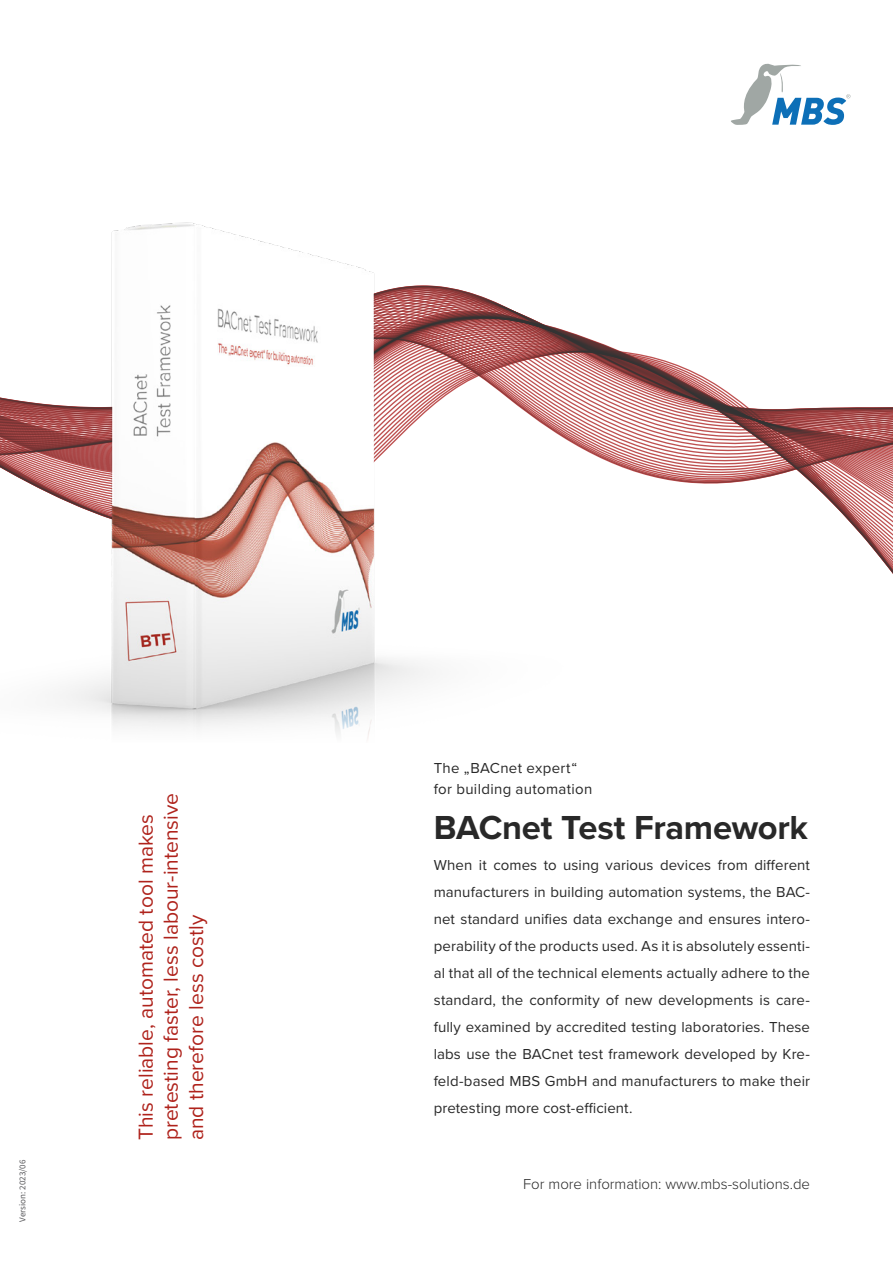
<style>
.page{position:relative;width:893px;height:1263px;background:#fff}
.page>*{position:absolute;margin:0;border:0;box-sizing:border-box;transform-origin:0 0}
.t1{font:700 34.5px "Proxima Nova";letter-spacing:-.01em;color:#282828}
.t2{font:21px "Proxima Nova";color:#af231c}
.t3{font:15px/27px "Proxima Nova";letter-spacing:.01em;color:#282828}
.t4{font:300 15px "Proxima Nova";color:#282828}
.t5{font:9px "Source Sans Pro";color:#5a5a5d}
</style>
<div class="page">
<img style="left:0;top:63px;width:893px;height:648px">
<p class="t5" style="left:16px;top:1222px;width:63px;rotate:-90deg">Version: 2023/06</p>
<p class="t2" style="left:130px;top:1140px;width:328px;rotate:-90deg">This reliable, automated tool makes</p>
<p class="t2" style="left:155px;top:1140px;width:349px;rotate:-90deg">pretesting faster, less labour-intensive</p>
<p class="t2" style="left:180px;top:1140px;width:227px;rotate:-90deg">and therefore less costly</p>
<p class="t3" style="left:434px;top:757px;width:160px;line-height:21px">The „BACnet expert“ for building automation</p>
<p class="t1" style="left:434px;top:802px;width:376px">BACnet Test Framework</p>
<p class="t3" style="left:434px;top:851px;width:378px;text-align:justify">When it comes to using various devices from different manufacturers in building automation systems, the BAC&shy;net standard unifies data exchange and ensures intero&shy;perability of the products used. As it is absolutely essenti&shy;al that all of the technical elements actually adhere to the standard, the conformity of new developments is care&shy;fully examined by accredited testing laboratories. These labs use the BACnet test framework developed by Kre&shy;feld-based MBS GmbH and manufacturers to make their pretesting more cost-efficient.</p>
<p class="t4" style="left:523px;top:1173px;width:288px">For more information: www.mbs-solutions.de</p>
</div>
